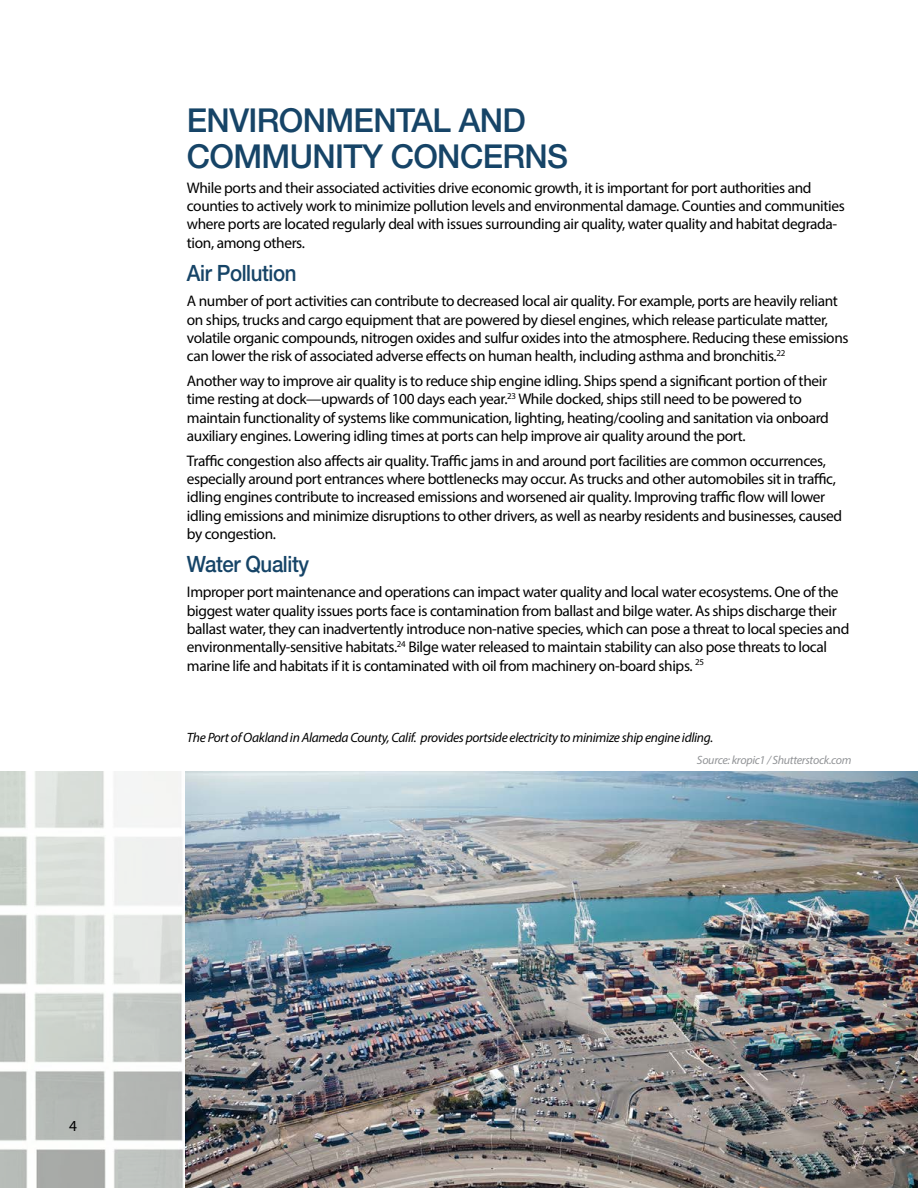
<style>
.page{position:relative;width:918px;height:1188px;background:#fff}
.page>*{position:absolute;margin:0;border:0;box-sizing:border-box;transform-origin:0 0}
.t1{font:500 33px/36px "Helvetica Neue";letter-spacing:-.02em;color:#164467}
.Sub_Header{font:500 22.5px "Helvetica Neue";letter-spacing:-.02em;color:#164467;scale:.91 1}
.Primary_Text{font:15.3px/18.3px "Myriad Pro";letter-spacing:-.025em;color:#000}
.Cut_Line{font:italic 13.5px "Myriad Pro";letter-spacing:-.025em;color:#000}
.Cut_Line-2{font:italic 12px "Myriad Pro";letter-spacing:-.025em;color:#939598}
</style>
<div class="page">
<img style="left:0;top:772px;width:186px;height:416px">
<img style="left:186px;top:772px;width:732px;height:416px">
<p class="t1" style="left:187px;top:102px;width:383px">ENVIRONMENTAL AND<br>COMMUNITY CONCERNS</p>
<p class="Primary_Text" style="left:187px;top:178px;width:659px">While ports and their associated activities drive economic growth, it is important for port authorities and counties to actively work to minimize pollution levels and environmental damage. Counties and communities where ports are located regularly deal with issues surrounding air quality, water quality and habitat degrada&shy;tion, among others.</p>
<p class="Sub_Header" style="left:187px;top:260px;width:122px">Air Pollution</p>
<p class="Primary_Text" style="left:187px;top:292px;width:663px">A number of port activities can contribute to decreased local air quality. For example, ports are heavily reliant on ships, trucks and cargo equipment that are powered by diesel engines, which release particulate matter, volatile organic compounds, nitrogen oxides and sulfur oxides into the atmosphere. Reducing these emissions can lower the risk of associated adverse effects on human health, including asthma and bronchitis.<sup>22</sup></p>
<p class="Primary_Text" style="left:187px;top:371px;width:643px">Another way to improve air quality is to reduce ship engine idling. Ships spend a significant portion of their time resting at dock—upwards of 100 days each year.<sup>23</sup> While docked, ships still need to be powered to maintain functionality of systems like communication, lighting, heating/cooling and sanitation via onboard auxiliary engines. Lowering idling times at ports can help improve air quality around the port.</p>
<p class="Primary_Text" style="left:187px;top:451px;width:657px">Traffic congestion also affects air quality. Traffic jams in and around port facilities are common occurrences, especially around port entrances where bottlenecks may occur. As trucks and other automobiles sit in traffic, idling engines contribute to increased emissions and worsened air quality. Improving traffic flow will lower idling emissions and minimize disruptions to other drivers, as well as nearby residents and businesses, caused by congestion.</p>
<p class="Sub_Header" style="left:187px;top:551px;width:136px">Water Quality</p>
<p class="Primary_Text" style="left:187px;top:583px;width:664px">Improper port maintenance and operations can impact water quality and local water ecosystems. One of the biggest water quality issues ports face is contamination from ballast and bilge water. As ships discharge their ballast water, they can inadvertently introduce non-native species, which can pose a threat to local species and environmentally-sensitive habitats.<sup>24</sup> Bilge water released to maintain stability can also pose threats to local marine life and habitats if it is contaminated with oil from machinery on-board ships. <sup>25</sup></p>
<p class="Cut_Line" style="left:187px;top:729px;width:528px">The Port of Oakland in Alameda County, Calif. provides portside electricity to minimize ship engine idling.</p>
<p class="Cut_Line-2" style="left:697px;top:752px;width:156px">Source: kropic1 / Shutterstock.com</p>
<p class="Primary_Text" style="left:69px;top:1116px;width:9px">4</p>
</div>
